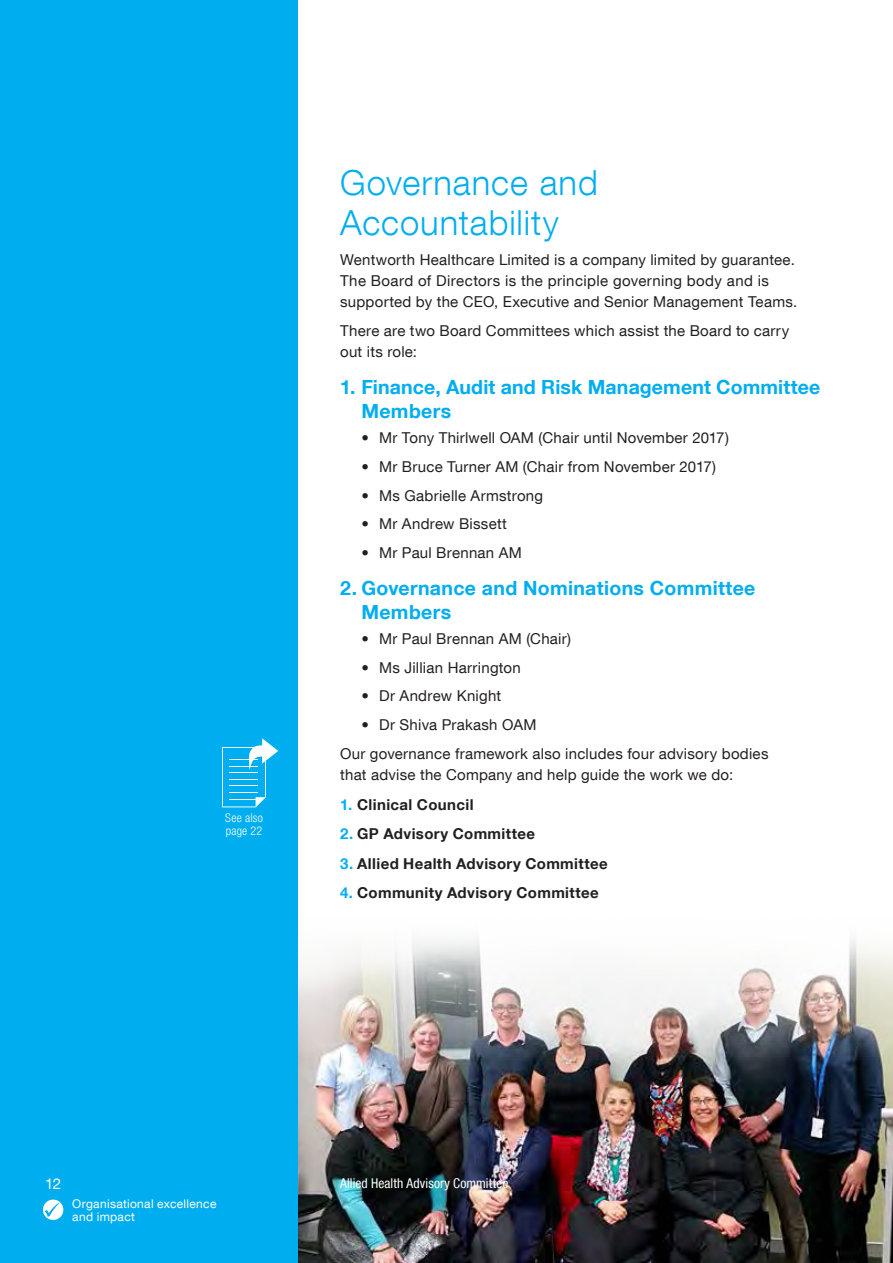
<style>
.page{position:relative;width:893px;height:1263px;background:#fff}
.page>*{position:absolute;margin:0;border:0;box-sizing:border-box;transform-origin:0 0}
.t1{font:300 34.5px/40.5px "Helvetica Neue LT Com";letter-spacing:.025em;color:#00aeef}
.t2{font:700 19.5px/24px "Helvetica Neue LT Com";letter-spacing:.015em;color:#00aeef}
.t3{font:15px/21px "Helvetica Neue LT Com";letter-spacing:.015em;color:#231f20}
.t4{font:700 15px "Helvetica Neue LT Com";letter-spacing:.025em;color:#231f20}
.t5{font:15px "Helvetica Neue LT Com";color:#fff}
.t6{font:condensed 13.5px "Helvetica Neue LT Com";letter-spacing:.005em;color:#fff}
.t7{font:12px/12.8px "Helvetica Neue LT Com";letter-spacing:.025em;color:#fff}
.t8{font:300 condensed 12px/13.5px "Helvetica Neue LT Com";letter-spacing:.02em;color:#fff}
.s1{color:#00aeef}
</style>
<div class="page">
<img style="left:298px;top:939px;width:595px;height:324px">
<div style="left:0;top:0;width:298px;height:1263px;background:#00aeef"></div>
<div style="left:43px;top:1199px;width:20px;height:21px;background:#fff;border-radius:50%"></div>
<svg style="left:45px;top:1203px;width:14px;height:14px"></svg>
<svg style="left:222px;top:738px;width:56px;height:69px"></svg>
<p class="t8" style="left:225px;top:811px;width:39px">See also page 22</p>
<h1 class="t1" style="left:340px;top:161px;width:259px">Governance and<br>Accountability</h1>
<p class="t3" style="left:340px;top:249px;width:459px">Wentworth Healthcare Limited is a company limited by guarantee.<br>The Board of Directors is the principle governing body and is supported by the CEO, Executive and Senior Management Teams.</p>
<p class="t3" style="left:340px;top:320px;width:450px">There are two Board Committees which assist the Board to carry out its role:</p>
<h2 class="t2" style="left:361px;top:374px;width:460px;text-indent:-21px">1. Finance, Audit and Risk Management Committee<br>Members</h2>
<p class="t3" style="left:361px;top:427px;width:369px">• Mr Tony Thirlwell OAM (Chair until November 2017)</p>
<p class="t3" style="left:361px;top:456px;width:356px">• Mr Bruce Turner AM (Chair from November 2017)</p>
<p class="t3" style="left:361px;top:484px;width:183px">• Ms Gabrielle Armstrong</p>
<p class="t3" style="left:361px;top:513px;width:147px">• Mr Andrew Bissett</p>
<p class="t3" style="left:361px;top:542px;width:162px">• Mr Paul Brennan AM</p>
<h2 class="t2" style="left:361px;top:575px;width:395px;text-indent:-21px">2. Governance and Nominations Committee<br>Members</h2>
<p class="t3" style="left:361px;top:628px;width:211px">• Mr Paul Brennan AM (Chair)</p>
<p class="t3" style="left:361px;top:656px;width:161px">• Ms Jillian Harrington</p>
<p class="t3" style="left:361px;top:685px;width:141px">• Dr Andrew Knight</p>
<p class="t3" style="left:340px;top:709px;width:430px;line-height:29.5px;text-indent:21px">• Dr Shiva Prakash OAM<br>Our governance framework also includes four advisory bodies</p>
<p class="t3" style="left:340px;top:764px;width:394px">that advise the Company and help guide the work we do:</p>
<p class="t4" style="left:340px;top:795px;width:135px"><span class="s1">1.</span> Clinical Council</p>
<p class="t4" style="left:340px;top:824px;width:196px"><span class="s1">2.</span> GP Advisory Committee</p>
<p class="t4" style="left:340px;top:854px;width:269px"><span class="s1">3.</span> Allied Health Advisory Committee</p>
<p class="t4" style="left:340px;top:884px;width:260px"><span class="s1">4.</span> Community Advisory Committee</p>
<p class="t5" style="left:45px;top:1174px;width:18px">12</p>
<p class="t7" style="left:72px;top:1197px;width:146px">Organisational excellence and impact</p>
<p class="t6" style="left:340px;top:1175px;width:170px">Allied Health Advisory Committee</p>
</div>
